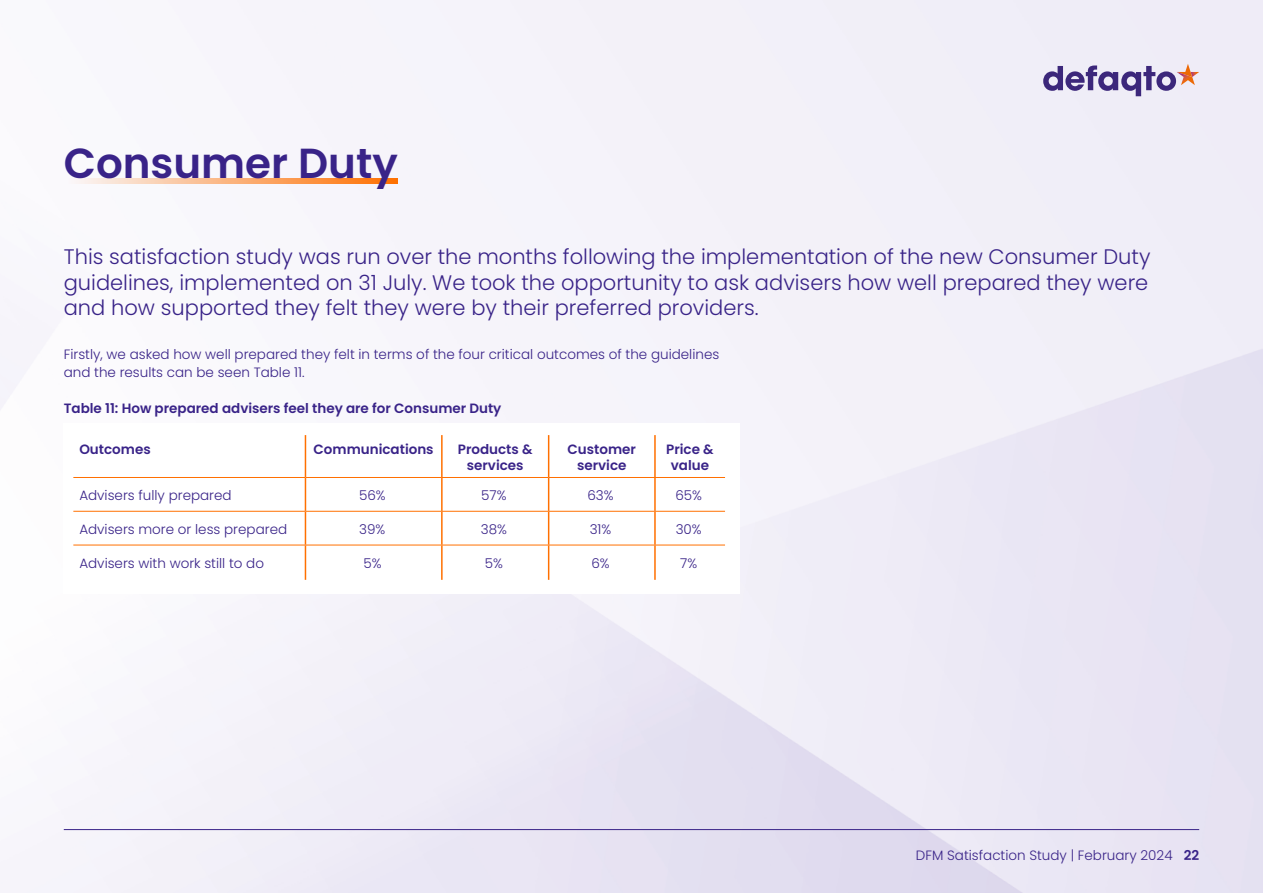
<style>
.page{position:relative;width:1263px;height:893px;background:#fff}
.page>*{position:absolute;margin:0;border:0;box-sizing:border-box;transform-origin:0 0}
.t1{font:600 42px "Poppins";color:#392388}
.t2{font:300 21px/25.2px "Poppins";color:#392388;text-align:justify}
.t3{font:300 13.5px/18px "Poppins";color:#392388}
.t4{font:600 13.5px/16.5px "Poppins";color:#392388;text-align:center}
.s1{font-weight:600}
</style>
<div class="page">
<svg style="left:1043px;top:64px;width:156px;height:32px;background:#b2a6c6"></svg>
<hr style="left:64px;top:829px;width:1135px;height:1px;background:#392388">
<svg style="left:68px;top:178px;width:330px;height:6px;background:#fbb27c"></svg>
<hr style="left:305px;top:435px;width:1px;height:42px;background:#ff7000">
<hr style="left:441px;top:435px;width:2px;height:42px;background:#ff7000">
<hr style="left:548px;top:435px;width:1px;height:42px;background:#ff7000">
<hr style="left:654px;top:435px;width:2px;height:42px;background:#ff7000">
<hr style="left:73px;top:477px;width:232px;height:1px;background:#ff7000">
<hr style="left:73px;top:511px;width:232px;height:1px;background:#ff7000">
<hr style="left:305px;top:478px;width:1px;height:33px;background:#ff7000">
<hr style="left:441px;top:478px;width:2px;height:33px;background:#ff7000">
<hr style="left:548px;top:478px;width:1px;height:33px;background:#ff7000">
<hr style="left:654px;top:478px;width:2px;height:33px;background:#ff7000">
<hr style="left:305px;top:512px;width:1px;height:33px;background:#ff7000">
<hr style="left:441px;top:512px;width:2px;height:33px;background:#ff7000">
<hr style="left:548px;top:512px;width:1px;height:33px;background:#ff7000">
<hr style="left:654px;top:512px;width:2px;height:33px;background:#ff7000">
<hr style="left:305px;top:477px;width:137px;height:1px;background:#ff7000">
<hr style="left:442px;top:477px;width:107px;height:1px;background:#ff7000">
<hr style="left:549px;top:477px;width:106px;height:1px;background:#ff7000">
<hr style="left:655px;top:477px;width:70px;height:1px;background:#ff7000">
<hr style="left:305px;top:511px;width:137px;height:1px;background:#ff7000">
<hr style="left:442px;top:511px;width:107px;height:1px;background:#ff7000">
<hr style="left:549px;top:511px;width:106px;height:1px;background:#ff7000">
<hr style="left:655px;top:511px;width:70px;height:1px;background:#ff7000">
<hr style="left:73px;top:545px;width:232px;height:1px;background:#ff7000">
<hr style="left:305px;top:545px;width:1px;height:35px;background:#ff7000">
<hr style="left:441px;top:545px;width:2px;height:35px;background:#ff7000">
<hr style="left:548px;top:545px;width:1px;height:35px;background:#ff7000">
<hr style="left:654px;top:545px;width:2px;height:35px;background:#ff7000">
<hr style="left:305px;top:545px;width:137px;height:1px;background:#ff7000">
<hr style="left:442px;top:545px;width:107px;height:1px;background:#ff7000">
<hr style="left:549px;top:545px;width:106px;height:1px;background:#ff7000">
<hr style="left:655px;top:545px;width:70px;height:1px;background:#ff7000">
<h1 class="t1" style="left:64px;top:139px;width:335px">Consumer Duty</h1>
<p class="t2" style="left:64px;top:245px;width:1088px">This satisfaction study was run over the months following the implementation of the new Consumer Duty guidelines, implemented on 31 July. We took the opportunity to ask advisers how well prepared they were and how supported they felt they were by their preferred providers.</p>
<p class="t3" style="left:64px;top:346px;width:657px">Firstly, we asked how well prepared they felt in terms of the four critical outcomes of the guidelines and the results can be seen Table 11.</p>
<p class="t4" style="left:64px;top:400px;width:439px">Table 11: How prepared advisers feel they are for Consumer Duty</p>
<p class="t4" style="left:79px;top:441px;width:73px">Outcomes</p>
<p class="t4" style="left:314px;top:441px;width:122px">Communications</p>
<p class="t4" style="left:458px;top:441px;width:76px">Products &amp; services</p>
<p class="t4" style="left:568px;top:441px;width:70px">Customer service</p>
<p class="t4" style="left:666px;top:441px;width:49px">Price &amp; value</p>
<p class="t3" style="left:79px;top:486px;width:154px">Advisers fully prepared</p>
<p class="t3" style="left:359px;top:486px;width:28px">56%</p>
<p class="t3" style="left:481px;top:486px;width:27px">57%</p>
<p class="t3" style="left:587px;top:486px;width:28px">63%</p>
<p class="t3" style="left:675px;top:486px;width:28px">65%</p>
<p class="t3" style="left:79px;top:520px;width:209px">Advisers more or less prepared</p>
<p class="t3" style="left:359px;top:520px;width:28px">39%</p>
<p class="t3" style="left:481px;top:520px;width:28px">38%</p>
<p class="t3" style="left:590px;top:520px;width:23px">31%</p>
<p class="t3" style="left:676px;top:520px;width:28px">30%</p>
<p class="t3" style="left:79px;top:554px;width:186px">Advisers with work still to do</p>
<p class="t3" style="left:363px;top:554px;width:20px">5%</p>
<p class="t3" style="left:485px;top:554px;width:20px">5%</p>
<p class="t3" style="left:591px;top:554px;width:20px">6%</p>
<p class="t3" style="left:680px;top:554px;width:18px">7%</p>
<p class="t3" style="left:916px;top:847px;width:285px">DFM Satisfaction Study | February 2024 <span class="s1">22</span></p>
</div>
